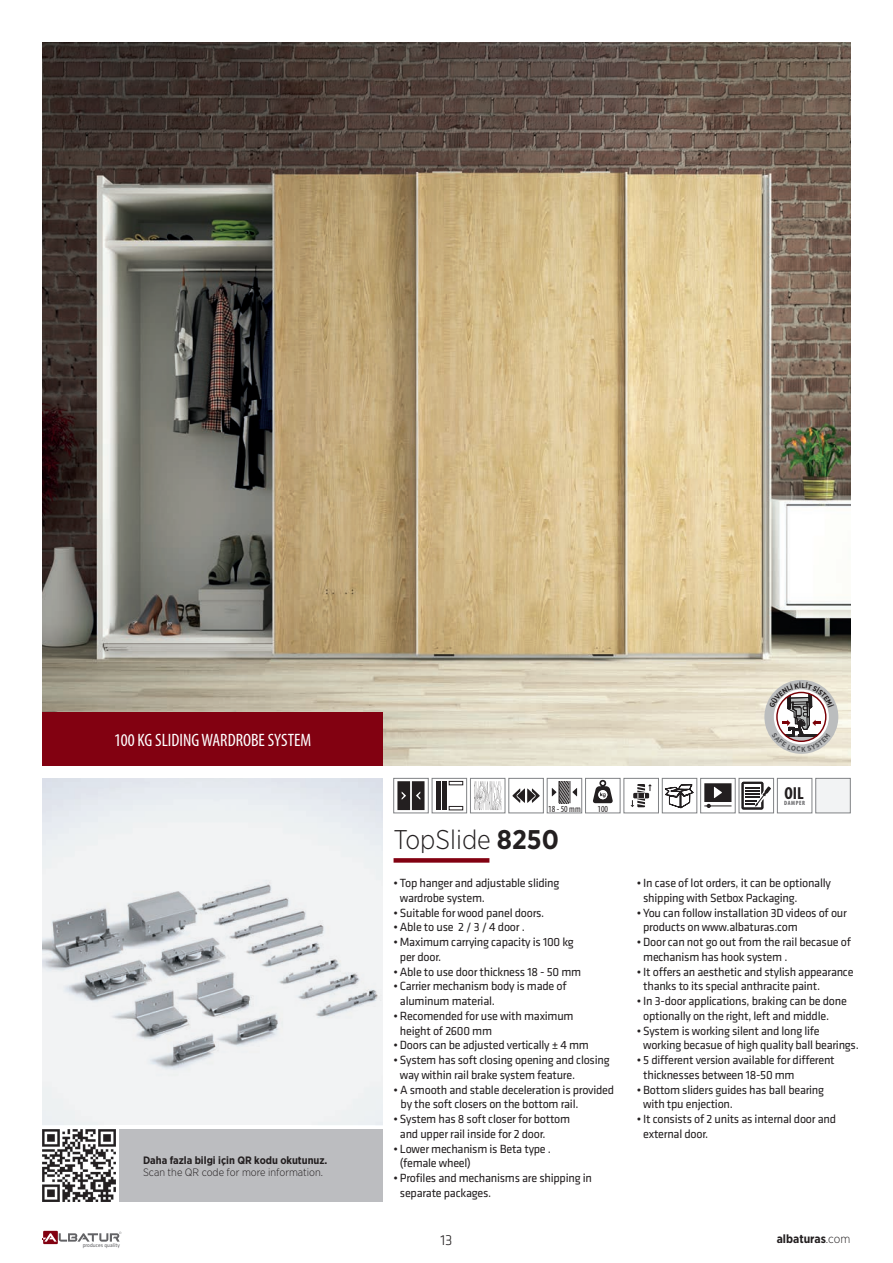
<style>
.page{position:relative;width:893px;height:1263px;background:#fff}
.page>*{position:absolute;margin:0;border:0;box-sizing:border-box;transform-origin:0 0}
.t1{font:300 27px "Gotham Narrow";color:#231f20}
.t2{font:condensed 18px "Myriad Pro";color:#fff}
.t3{font:700 condensed 17.4px "Myriad Pro";color:#231f20}
.t4{font:300 15px "Klavika";color:#231f20}
.t5{font:12.3px/14.7px "Klavika";letter-spacing:-.02em;color:#231f20}
.t6{font:700 12px "Gotham Narrow";color:#231f20}
.t7{font:700 10.65px "Gotham Narrow";color:#231f20}
.t8{font:300 10.65px "Gotham Narrow";color:#231f20}
.t9{font:condensed 9.3px "Myriad Pro";color:#231f20}
.t10{font:700 condensed 6.15px "Myriad Pro";letter-spacing:.1em;color:#636366}
.t11{font:5.55px "Klavika";color:#636366}
.s1{font-weight:700}
.s2{font-weight:300}
</style>
<div class="page">
<div style="left:43px;top:1231px;width:15px;height:13px;background:#820111"></div>
<svg style="left:42px;top:1231px;width:79px;height:11px"></svg>
<img style="left:43px;top:43px;width:807px;height:722px">
<div style="left:394px;top:858px;width:95px;height:5px;background:#820111"></div>
<div style="left:119px;top:1129px;width:264px;height:73px;background:#bcbdc0"></div>
<div style="left:43px;top:712px;width:340px;height:53px;background:#820111"></div>
<svg style="left:512px;top:788px;width:28px;height:15px"></svg>
<div style="left:509px;top:778px;width:34px;height:35px;border:1px solid #808285"></div>
<svg style="left:397px;top:781px;width:27px;height:29px"></svg>
<div style="left:394px;top:778px;width:34px;height:35px;border:1px solid #808285"></div>
<svg style="left:474px;top:781px;width:27px;height:29px"></svg>
<div style="left:470px;top:778px;width:35px;height:35px;border:1px solid #808285"></div>
<svg style="left:704px;top:783px;width:27px;height:25px"></svg>
<div style="left:700px;top:778px;width:35px;height:35px;border:1px solid #808285"></div>
<svg style="left:630px;top:784px;width:22px;height:23px"></svg>
<div style="left:624px;top:778px;width:35px;height:35px;border:1px solid #808285"></div>
<svg style="left:742px;top:782px;width:29px;height:27px"></svg>
<div style="left:739px;top:778px;width:35px;height:35px;border:1px solid #808285"></div>
<div style="left:449px;top:781px;width:14px;height:4px;border:1px solid #231f20"></div>
<div style="left:449px;top:806px;width:14px;height:4px;border:1px solid #231f20"></div>
<div style="left:436px;top:781px;width:5px;height:29px;background:#231f20"></div>
<div style="left:442px;top:781px;width:5px;height:29px;background:#231f20"></div>
<div style="left:432px;top:778px;width:35px;height:35px;border:1px solid #808285"></div>
<svg style="left:552px;top:781px;width:25px;height:22px"></svg>
<div style="left:547px;top:778px;width:35px;height:35px;border:1px solid #808285"></div>
<svg style="left:593px;top:780px;width:20px;height:23px"></svg>
<div style="left:585px;top:778px;width:35px;height:35px;border:1px solid #808285"></div>
<div style="left:777px;top:778px;width:35px;height:35px;border:1px solid #808285"></div>
<div style="left:816px;top:778px;width:34px;height:35px;background:#f2f3f4;border:1px solid #808285"></div>
<div style="left:662px;top:778px;width:35px;height:35px;border:1px solid #808285"></div>
<svg style="left:663px;top:784px;width:31px;height:25px"></svg>
<img style="left:43px;top:778px;width:340px;height:347px">
<div style="left:764px;top:680px;width:74px;height:74px;background:#bbbdbe;border-radius:50%"></div>
<img style="left:43px;top:1129px;width:72px;height:73px">
<svg style="left:769px;top:682px;width:65px;height:70px"></svg>
<h2 class="t2" style="left:114px;top:729px;width:199px">100 KG SLIDING WARDROBE SYSTEM</h2>
<p class="t7" style="left:143px;top:1153px;width:186px">Daha fazla bilgi için QR kodu okutunuz.</p>
<p class="t8" style="left:143px;top:1166px;width:181px">Scan the QR code for more information.</p>
<p class="t11" style="left:83px;top:1242px;width:39px">produces quality</p>
<p class="t9" style="left:548px;top:803px;width:34px">18 - 50 mm</p>
<p class="t9" style="left:597px;top:803px;width:12px">100</p>
<h1 class="t1" style="left:394px;top:823px;width:167px">TopSlide <span class="s1">8250</span></h1>
<p class="t5" style="left:400px;top:875px;width:161px;text-indent:-6px">• Top hanger and adjustable sliding wardrobe system.</p>
<p class="t5" style="left:394px;top:905px;width:152px">• Suitable for wood panel doors.</p>
<p class="t5" style="left:394px;top:919px;width:133px">• Able to use 2 / 3 / 4 door .</p>
<p class="t5" style="left:400px;top:934px;width:175px;text-indent:-6px">• Maximum carrying capacity is 100 kg per door.</p>
<p class="t5" style="left:394px;top:964px;width:189px">• Able to use door thickness 18 - 50 mm</p>
<p class="t5" style="left:400px;top:978px;width:168px;text-indent:-6px">• Carrier mechanism body is made of aluminum material.</p>
<p class="t5" style="left:400px;top:1008px;width:175px;text-indent:-6px">• Recomended for use with maximum height of 2600 mm</p>
<p class="t5" style="left:394px;top:1037px;width:197px">• Doors can be adjusted vertically ± 4 mm</p>
<p class="t5" style="left:400px;top:1052px;width:211px;text-indent:-6px">• System has soft closing opening and closing way within rail brake system feature.</p>
<p class="t5" style="left:401px;top:1082px;width:215px;text-indent:-7px">• A smooth and stable deceleration is provided by the soft closers on the bottom rail.</p>
<p class="t5" style="left:400px;top:1111px;width:172px;text-indent:-6px">• System has 8 soft closer for bottom and upper rail inside for 2 door.</p>
<p class="t5" style="left:400px;top:1141px;width:153px;text-indent:-6px">• Lower mechanism is Beta type . (female wheel)</p>
<p class="t5" style="left:400px;top:1170px;width:193px;text-indent:-6px">• Profiles and mechanisms are shipping in separate packages.</p>
<h3 class="t3" style="left:784px;top:782px;width:21px">OIL</h3>
<p class="t10" style="left:784px;top:799px;width:22px">DAMPER</p>
<p class="t5" style="left:643px;top:875px;width:189px;text-indent:-6px">• In case of lot orders, it can be optionally shipping with Setbox Packaging.</p>
<p class="t5" style="left:643px;top:905px;width:205px;text-indent:-6px">• You can follow installation 3D videos of our products on www.albaturas.com</p>
<p class="t5" style="left:643px;top:934px;width:209px;text-indent:-6px">• Door can not go out from the rail becasue of mechanism has hook system .</p>
<p class="t5" style="left:643px;top:964px;width:212px;text-indent:-6px">• It offers an aesthetic and stylish appearance thanks to its special anthracite paint.</p>
<p class="t5" style="left:643px;top:993px;width:205px;text-indent:-6px">• In 3-door applications, braking can be done optionally on the right, left and middle.</p>
<p class="t5" style="left:643px;top:1023px;width:217px;text-indent:-6px">• System is working silent and long life working becasue of high quality ball bearings.</p>
<p class="t5" style="left:643px;top:1052px;width:193px;text-indent:-6px">• 5 different version available for different thicknesses between 18-50 mm</p>
<p class="t5" style="left:643px;top:1082px;width:182px;text-indent:-6px">• Bottom sliders guides has ball bearing with tpu enjection.</p>
<p class="t5" style="left:643px;top:1111px;width:194px;text-indent:-6px">• It consists of 2 units as internal door and external door.</p>
<p class="t4" style="left:440px;top:1231px;width:14px">13</p>
<p class="t6" style="left:777px;top:1231px;width:75px">albaturas<span class="s2">.com</span></p>
</div>
